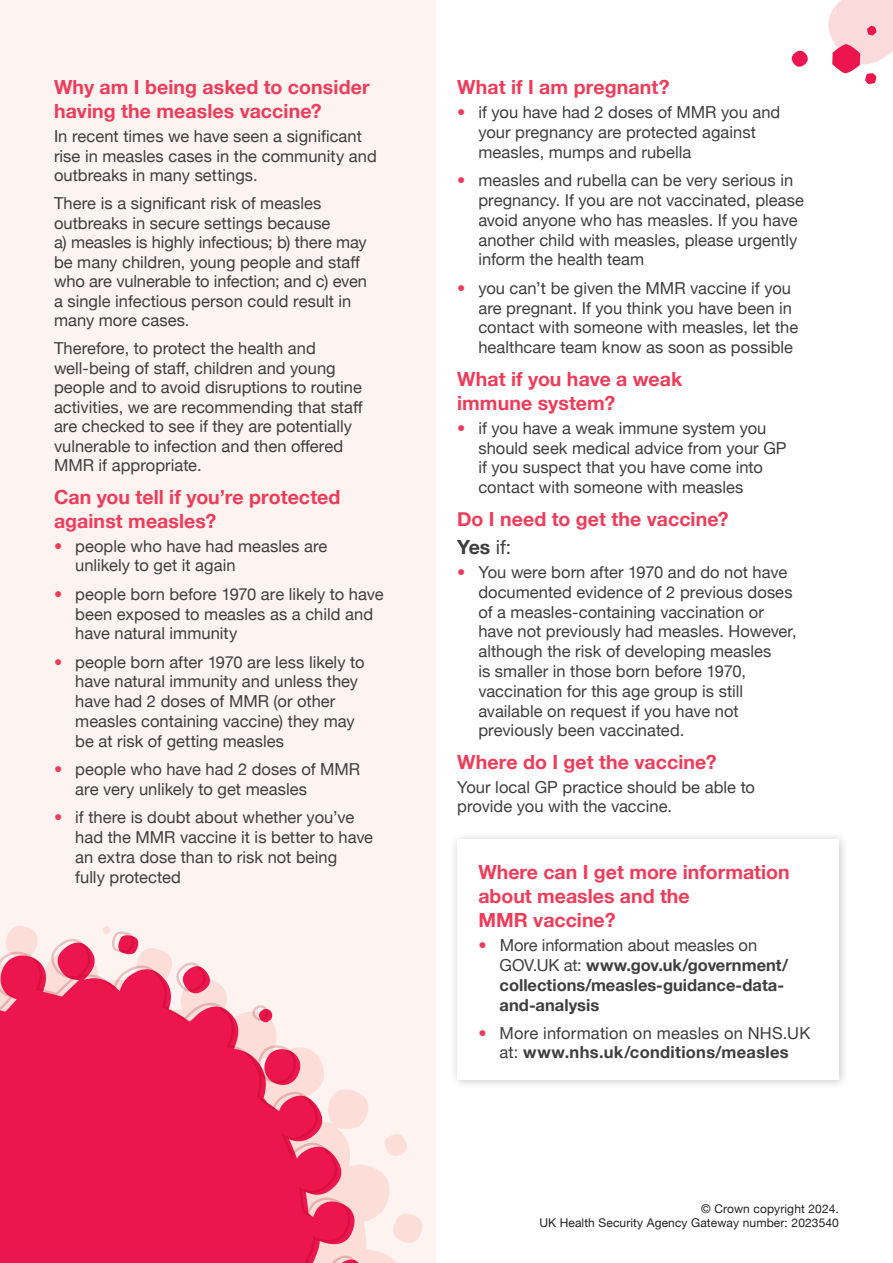
<style>
.page{position:relative;width:893px;height:1263px;background:#fff}
.page>*{position:absolute;margin:0;border:0;box-sizing:border-box;transform-origin:0 0}
.Intro{font:700 19.5px/24px "Helvetica Neue";letter-spacing:.005em;color:#ee3c5a}
.Intro-2{font:700 19.5px "Helvetica Neue";color:#3e3e3f}
.Body{font:16.5px/19.8px "Helvetica Neue 2";color:#3e3e3f}
.t1{font:700 16.5px/19.8px "Helvetica Neue";color:#3e3e3f}
.t2{font:16.5px/19.8px "Helvetica Neue";color:#3e3e3f}
.t3{font:12px/14.4px "Helvetica Neue";letter-spacing:.01em;color:#231f20;text-align:right}
.s1{font-family:"Helvetica Neue"}
.s2{font-family:"Helvetica Neue";font-weight:500;color:#ee3c5a}
.s3{font-weight:500;color:#ee3c5a}
.s4{font-family:"Helvetica Neue 2"}
.s5{font-family:"Helvetica Neue 2";font-weight:400}
.s6{font-family:"Helvetica Neue";font-weight:700}
</style>
<div class="page">
<div style="left:0;top:0;width:436px;height:1263px;background:#fdf3f1"></div>
<div style="left:450px;top:831px;width:400px;height:259px;background:#1d1e1f;opacity:.25"></div>
<div style="left:457px;top:839px;width:382px;height:240px;background:#fff"></div>
<svg style="left:791px;top:50px;width:17px;height:17px"></svg>
<svg style="left:828px;top:0;width:65px;height:84px"></svg>
<svg style="left:12px;top:926px;width:410px;height:337px"></svg>
<svg style="left:0;top:929px;width:368px;height:334px"></svg>
<p class="Intro" style="left:54px;top:76px;width:317px">Why am I being asked to consider having the measles vaccine?</p>
<p class="Body" style="left:54px;top:127px;width:324px"><span class="s1">In recent times we have seen a significant </span>rise in measles cases in the community and outbreaks in many settings.</p>
<p class="Body" style="left:54px;top:194px;width:315px"><span class="s1">There is a significant risk of measles </span>outbreaks in secure settings because<br>a) measles is highly infectious; b) there may <span class="s1">be many children, young people and staff </span>who are vulnerable to infection; and c) even a single infectious person could result in many more cases.</p>
<p class="Body" style="left:54px;top:339px;width:310px">Therefore, to protect the health and <span class="s1">well-being of staff, children and young </span>people and to avoid disruptions to routine <span class="s1">activities, we are recommending that staff </span>are checked to see if they are potentially <span class="s1">vulnerable to infection and then offered </span>MMR if appropriate.</p>
<p class="Intro" style="left:54px;top:485px;width:288px">Can you tell if you’re protected against measles?</p>
<p class="Body" style="left:75px;top:537px;width:254px;text-indent:-21px"><span class="s2">•</span> people who have had measles are unlikely to get it again</p>
<p class="Body" style="left:75px;top:585px;width:310px;text-indent:-21px"><span class="s2">•</span> <span class="s1">people born before 1970 are likely to have </span>been exposed to measles as a child and have natural immunity</p>
<p class="Body" style="left:75px;top:653px;width:291px;text-indent:-21px"><span class="s2">•</span> <span class="s1">people born after 1970 are less likely to </span>have natural immunity and unless they <span class="s1">have had 2 doses of MMR (or other </span>measles containing vaccine) they may be at risk of getting measles</p>
<p class="t2" style="left:75px;top:760px;width:286px;text-indent:-21px"><span class="s3">•</span> people who have had 2 doses of MMR <span class="s4">are very unlikely to get measles</span></p>
<p class="Body" style="left:75px;top:808px;width:299px;text-indent:-21px"><span class="s2">•</span> if there is doubt about whether you’ve had the MMR vaccine it is better to have an extra dose than to risk not being<br>fully protected</p>
<p class="Intro" style="left:457px;top:76px;width:214px">What if I am pregnant?</p>
<p class="Body" style="left:478px;top:104px;width:304px;text-indent:-21px"><span class="s2">•</span> <span class="s1">if you have had 2 doses of MMR you and </span>your pregnancy are protected against measles, mumps and rubella</p>
<p class="Body" style="left:478px;top:171px;width:327px;text-indent:-21px"><span class="s2">•</span> measles and rubella can be very serious in pregnancy. If you are not vaccinated, please avoid anyone who has measles. If you have another child with measles, please urgently inform the health team</p>
<p class="Body" style="left:478px;top:279px;width:321px;text-indent:-21px"><span class="s2">•</span> you can’t be given the MMR vaccine if you are pregnant. If you think you have been in contact with someone with measles, let the healthcare team know as soon as possible</p>
<p class="Intro" style="left:457px;top:367px;width:227px">What if you have a weak immune system?</p>
<p class="Body" style="left:478px;top:419px;width:310px;text-indent:-21px"><span class="s2">•</span> if you have a weak immune system you should seek medical advice from your GP if you suspect that you have come into contact with someone with measles</p>
<p class="Intro" style="left:457px;top:507px;width:273px">Do I need to get the vaccine?</p>
<p class="Intro-2" style="left:457px;top:532px;width:55px">Yes <span class="s5">if:</span></p>
<p class="Body" style="left:478px;top:563px;width:320px;text-indent:-21px"><span class="s2">•</span> <span class="s1">You were born after 1970 and do not have documented evidence of 2</span> previous doses of a measles-containing vaccination or have not previously had measles. However, although the risk of developing measles<br>is smaller in those born before <span class="s1">1970, </span>vaccination for this age group is still available on request if you have not previously been vaccinated.</p>
<p class="Intro" style="left:457px;top:750px;width:261px">Where do I get the vaccine?</p>
<p class="Body" style="left:457px;top:778px;width:299px">Your local GP practice should be able to provide you with the vaccine.</p>
<p class="Intro" style="left:478px;top:861px;width:313px">Where can I get more information about measles and the<br>MMR vaccine?</p>
<p class="t1" style="left:500px;top:936px;width:290px;text-indent:-21px"><span class="s3">•</span> <span class="s5">More information about measles on<br>GOV.UK at:</span> www.gov.uk/government/ collections/measles-guidance-data&shy;and-analysis</p>
<p class="Body" style="left:478px;top:1024px;width:333px;text-align:center"><span class="s2">•</span> More information on measles on NHS.UK at: <span class="s6">www.nhs.uk/conditions/measles</span></p>
<p class="t3" style="left:539px;top:1202px;width:301px">© Crown copyright 2024.<br>UK Health Security Agency Gateway number: 2023540</p>
</div>
